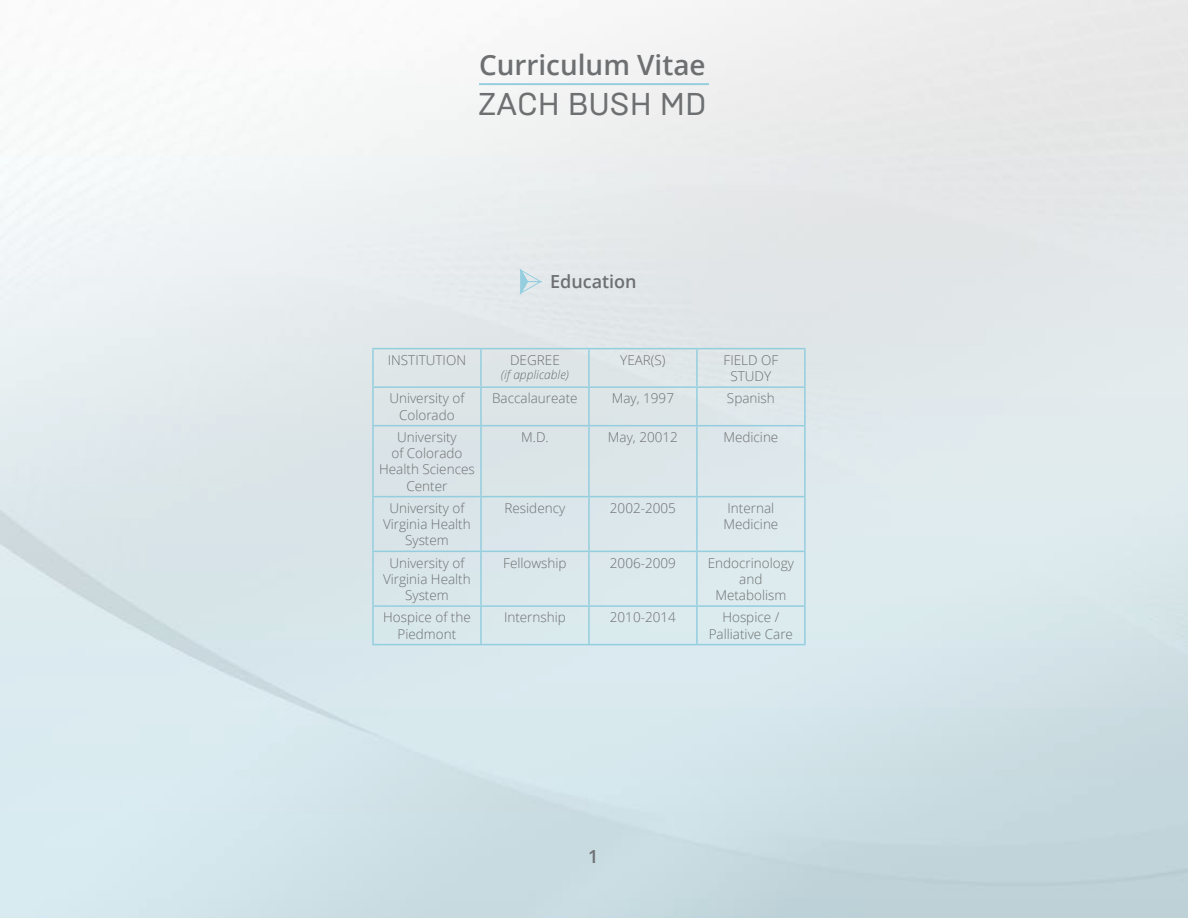
<style>
.page{position:relative;width:1188px;height:918px;background:#fff}
.page>*{position:absolute;margin:0;border:0;box-sizing:border-box;transform-origin:0 0}
.t1{font:31.5px "Brutal Type";color:#6d6f71}
.t2{font:600 27.9px "Open Sans";color:#6d6f71}
.t3{font:600 18px "Open Sans";color:#6d6f71}
.t4{font:300 13.5px/16.2px "Open Sans";color:#6d6f71;text-align:center}
.t5{font:italic 300 12px "Open Sans";color:#6d6f71}
</style>
<div class="page">
<hr style="left:479px;top:83px;width:230px;height:2px;background:#94cede">
<svg style="left:520px;top:269px;width:22px;height:25px"></svg>
<hr style="left:372px;top:388px;width:2px;height:37px;background:#94cede">
<hr style="left:480px;top:388px;width:2px;height:37px;background:#94cede">
<hr style="left:588px;top:388px;width:2px;height:37px;background:#94cede">
<hr style="left:696px;top:388px;width:2px;height:37px;background:#94cede">
<hr style="left:804px;top:388px;width:2px;height:37px;background:#94cede">
<hr style="left:372px;top:425px;width:109px;height:1px;background:#94cede">
<hr style="left:372px;top:426px;width:2px;height:70px;background:#94cede">
<hr style="left:481px;top:425px;width:108px;height:1px;background:#94cede">
<hr style="left:480px;top:426px;width:2px;height:70px;background:#94cede">
<hr style="left:589px;top:425px;width:108px;height:1px;background:#94cede">
<hr style="left:588px;top:426px;width:2px;height:70px;background:#94cede">
<hr style="left:697px;top:425px;width:109px;height:1px;background:#94cede">
<hr style="left:696px;top:426px;width:2px;height:70px;background:#94cede">
<hr style="left:804px;top:426px;width:2px;height:70px;background:#94cede">
<hr style="left:372px;top:496px;width:109px;height:1px;background:#94cede">
<hr style="left:372px;top:497px;width:2px;height:54px;background:#94cede">
<hr style="left:481px;top:496px;width:108px;height:1px;background:#94cede">
<hr style="left:480px;top:497px;width:2px;height:54px;background:#94cede">
<hr style="left:589px;top:496px;width:108px;height:1px;background:#94cede">
<hr style="left:588px;top:497px;width:2px;height:54px;background:#94cede">
<hr style="left:697px;top:496px;width:109px;height:1px;background:#94cede">
<hr style="left:696px;top:497px;width:2px;height:54px;background:#94cede">
<hr style="left:804px;top:497px;width:2px;height:54px;background:#94cede">
<hr style="left:372px;top:551px;width:109px;height:1px;background:#94cede">
<hr style="left:372px;top:552px;width:2px;height:53px;background:#94cede">
<hr style="left:481px;top:551px;width:108px;height:1px;background:#94cede">
<hr style="left:480px;top:552px;width:2px;height:53px;background:#94cede">
<hr style="left:589px;top:551px;width:108px;height:1px;background:#94cede">
<hr style="left:588px;top:552px;width:2px;height:53px;background:#94cede">
<hr style="left:697px;top:551px;width:109px;height:1px;background:#94cede">
<hr style="left:696px;top:552px;width:2px;height:53px;background:#94cede">
<hr style="left:804px;top:552px;width:2px;height:53px;background:#94cede">
<hr style="left:372px;top:605px;width:109px;height:2px;background:#94cede">
<hr style="left:372px;top:607px;width:2px;height:37px;background:#94cede">
<hr style="left:481px;top:605px;width:108px;height:2px;background:#94cede">
<hr style="left:480px;top:607px;width:2px;height:37px;background:#94cede">
<hr style="left:589px;top:605px;width:108px;height:2px;background:#94cede">
<hr style="left:588px;top:607px;width:2px;height:37px;background:#94cede">
<hr style="left:697px;top:605px;width:109px;height:2px;background:#94cede">
<hr style="left:696px;top:607px;width:2px;height:37px;background:#94cede">
<hr style="left:804px;top:607px;width:2px;height:37px;background:#94cede">
<hr style="left:372px;top:644px;width:109px;height:1px;background:#94cede">
<hr style="left:481px;top:644px;width:108px;height:1px;background:#94cede">
<hr style="left:589px;top:644px;width:108px;height:1px;background:#94cede">
<hr style="left:697px;top:644px;width:109px;height:1px;background:#94cede">
<hr style="left:372px;top:348px;width:109px;height:1px;background:#94cede">
<hr style="left:372px;top:349px;width:2px;height:37px;background:#94cede">
<hr style="left:481px;top:348px;width:108px;height:1px;background:#94cede">
<hr style="left:480px;top:349px;width:2px;height:37px;background:#94cede">
<hr style="left:589px;top:348px;width:108px;height:1px;background:#94cede">
<hr style="left:588px;top:349px;width:2px;height:37px;background:#94cede">
<hr style="left:697px;top:348px;width:109px;height:1px;background:#94cede">
<hr style="left:696px;top:349px;width:2px;height:37px;background:#94cede">
<hr style="left:804px;top:349px;width:2px;height:37px;background:#94cede">
<hr style="left:372px;top:386px;width:109px;height:2px;background:#94cede">
<hr style="left:481px;top:386px;width:108px;height:2px;background:#94cede">
<hr style="left:589px;top:386px;width:108px;height:2px;background:#94cede">
<hr style="left:697px;top:386px;width:109px;height:2px;background:#94cede">
<h2 class="t2" style="left:479px;top:46px;width:228px">Curriculum Vitae</h2>
<h1 class="t1" style="left:478px;top:85px;width:230px">ZACH BUSH MD</h1>
<h3 class="t3" style="left:550px;top:269px;width:88px">Education</h3>
<p class="t4" style="left:388px;top:352px;width:80px">INSTITUTION</p>
<p class="t4" style="left:510px;top:352px;width:51px">DEGREE</p>
<p class="t5" style="left:501px;top:367px;width:69px">(if applicable)</p>
<p class="t4" style="left:620px;top:352px;width:47px">YEAR(S)</p>
<p class="t4" style="left:724px;top:352px;width:56px">FIELD OF<br>STUDY</p>
<p class="t4" style="left:389px;top:390px;width:77px">University of<br>Colorado</p>
<p class="t4" style="left:492px;top:390px;width:87px">Baccalaureate</p>
<p class="t4" style="left:612px;top:390px;width:64px">May, 1997</p>
<p class="t4" style="left:727px;top:390px;width:49px">Spanish</p>
<p class="t4" style="left:379px;top:429px;width:97px">University<br>of Colorado<br>Health Sciences<br>Center</p>
<p class="t4" style="left:521px;top:429px;width:29px">M.D.</p>
<p class="t4" style="left:608px;top:429px;width:71px">May, 20012</p>
<p class="t4" style="left:723px;top:429px;width:56px">Medicine</p>
<p class="t4" style="left:383px;top:500px;width:89px">University of<br>Virginia Health<br>System</p>
<p class="t4" style="left:505px;top:500px;width:62px">Residency</p>
<p class="t4" style="left:610px;top:500px;width:68px">2002-2005</p>
<p class="t4" style="left:723px;top:500px;width:56px">Internal<br>Medicine</p>
<p class="t4" style="left:383px;top:554px;width:89px">University of<br>Virginia Health<br>System</p>
<p class="t4" style="left:503px;top:554px;width:65px">Fellowship</p>
<p class="t4" style="left:610px;top:554px;width:68px">2006-2009</p>
<p class="t4" style="left:708px;top:554px;width:88px">Endocrinology and<br>Metabolism</p>
<p class="t4" style="left:383px;top:609px;width:89px">Hospice of the<br>Piedmont</p>
<p class="t4" style="left:504px;top:609px;width:63px">Internship</p>
<p class="t4" style="left:610px;top:609px;width:68px">2010-2014</p>
<p class="t4" style="left:709px;top:609px;width:86px">Hospice /<br>Palliative Care</p>
<h3 class="t3" style="left:588px;top:844px;width:12px">1</h3>
</div>
